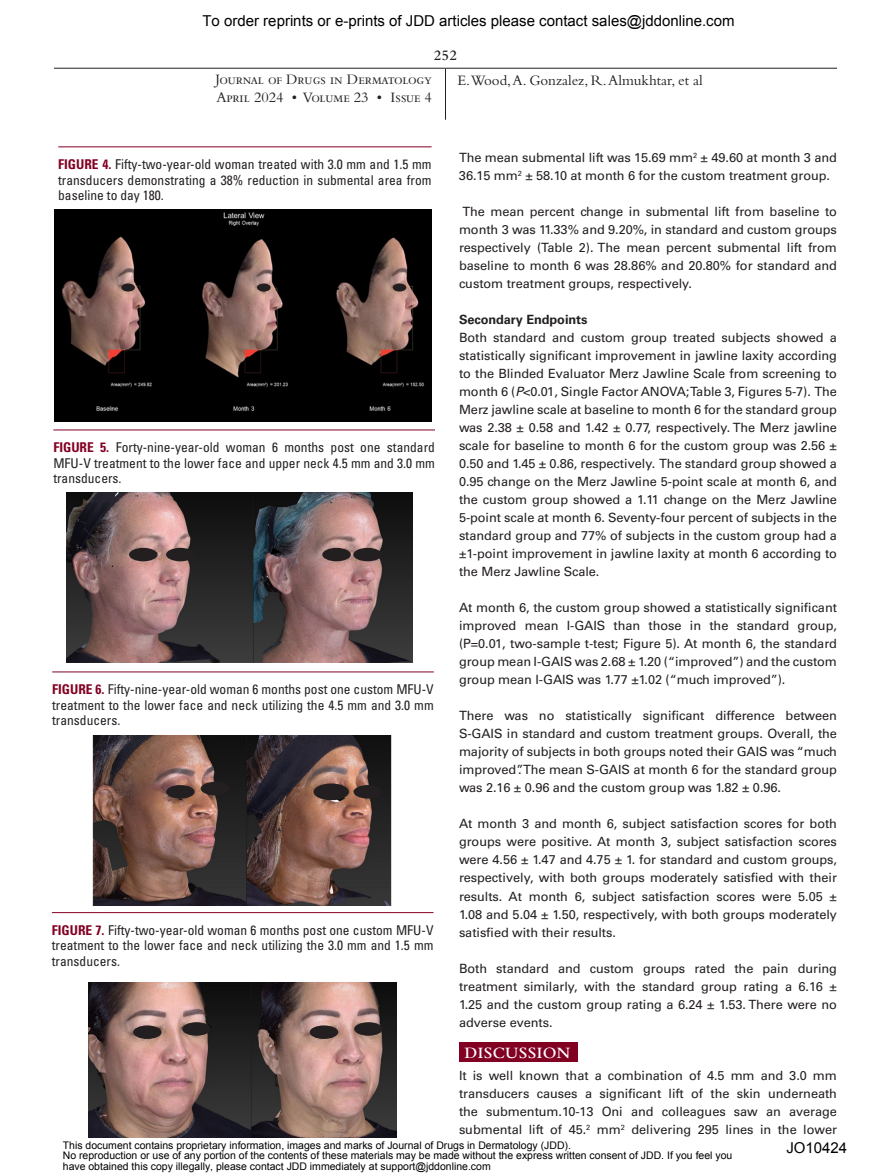
<style>
.page{position:relative;width:891px;height:1175px;background:#fff}
.page>*{position:absolute;margin:0;border:0;box-sizing:border-box;transform-origin:0 0}
.t1{font:600 16.5px "Bembo Std";letter-spacing:.02em;color:#fff}
.t2{font:15px "Arial";color:#000}
.t3{font:15px/18px "Bembo Std";letter-spacing:-.02em;color:#231f20}
.t4{font:15px "Bembo Std";color:#231f20}
.t5{font:600 15px "Bembo Std";color:#231f20}
.t6{font:condensed 13.5px/15.8px "Univers LT Std";color:#231f20;text-align:justify}
.t7{font:12.75px/18px "Univers LT Std";letter-spacing:-.005em;color:#231f20;text-align:justify}
.t8{font:700 12.75px "Univers LT Std";letter-spacing:-.005em;color:#231f20}
.t9{font:10.5px/10.5px "Arial";color:#000}
.s1{font-weight:700;color:#820123}
.s2{font-style:italic}
</style>
<div class="page">
<hr style="left:54px;top:68px;width:261px;height:1px;background:#231f20">
<hr style="left:315px;top:68px;width:131px;height:1px;background:#231f20">
<hr style="left:446px;top:68px;width:130px;height:1px;background:#231f20">
<hr style="left:576px;top:68px;width:261px;height:1px;background:#231f20">
<hr style="left:445px;top:69px;width:1px;height:51px;background:#231f20">
<div style="left:459px;top:1042px;width:119px;height:20px;background:#820123"></div>
<hr style="left:58px;top:146px;width:374px;height:1px;background:#820123">
<img style="left:54px;top:210px;width:378px;height:211px">
<div style="left:121px;top:283px;width:14px;height:8px;background:#231f20;border-radius:50%"></div>
<div style="left:257px;top:283px;width:14px;height:8px;background:#231f20;border-radius:50%"></div>
<div style="left:393px;top:283px;width:13px;height:8px;background:#231f20;border-radius:50%"></div>
<img style="left:66px;top:492px;width:347px;height:171px">
<hr style="left:53px;top:429px;width:382px;height:1px;background:#820123">
<div style="left:129px;top:548px;width:29px;height:13px;background:#231f20;border-radius:50%"></div>
<div style="left:166px;top:548px;width:29px;height:13px;background:#231f20;border-radius:50%"></div>
<div style="left:322px;top:548px;width:29px;height:13px;background:#231f20;border-radius:50%"></div>
<img style="left:92px;top:735px;width:300px;height:170px">
<hr style="left:52px;top:671px;width:382px;height:1px;background:#820123">
<div style="left:166px;top:785px;width:29px;height:13px;background:#231f20;border-radius:50%"></div>
<div style="left:201px;top:782px;width:28px;height:13px;background:#231f20;border-radius:50%"></div>
<div style="left:314px;top:783px;width:35px;height:17px;background:#231f20;border-radius:50%"></div>
<div style="left:354px;top:785px;width:28px;height:13px;background:#231f20;border-radius:50%"></div>
<img style="left:88px;top:982px;width:308px;height:155px">
<hr style="left:52px;top:912px;width:382px;height:1px;background:#820123">
<div style="left:133px;top:1025px;width:29px;height:14px;background:#231f20;border-radius:50%"></div>
<div style="left:182px;top:1022px;width:29px;height:13px;background:#231f20;border-radius:50%"></div>
<div style="left:310px;top:1025px;width:28px;height:14px;background:#231f20;border-radius:50%"></div>
<div style="left:354px;top:1022px;width:29px;height:13px;background:#231f20;border-radius:50%"></div>
<svg style="left:351px;top:492px;width:62px;height:81px;background:#584747"></svg>
<p class="t2" style="left:202px;top:11px;width:534px">To order reprints or e-prints of JDD articles please contact sales@jddonline.com</p>
<p class="t5" style="left:434px;top:47px;width:25px">252</p>
<p class="t3" style="left:216px;top:70px;width:218px">Journal of Drugs in Dermatology<br>April 2024 • Volume 23 • Issue 4</p>
<p class="t4" style="left:457px;top:72px;width:247px">E.Wood, A. Gonzalez, R. Almukhtar, et al</p>
<p class="t6" style="left:58px;top:156px;width:375px"><span class="s1">FIGURE 4.</span> Fifty-two-year-old woman treated with 3.0 mm and 1.5 mm transducers demonstrating a 38% reduction in submental area from baseline to day 180.</p>
<p class="t6" style="left:53px;top:439px;width:383px"><span class="s1">FIGURE 5.</span> Forty-nine-year-old woman 6 months post one standard MFU-V treatment to the lower face and upper neck 4.5 mm and 3.0 mm transducers.</p>
<p class="t6" style="left:52px;top:681px;width:383px"><span class="s1">FIGURE 6.</span> Fifty-nine-year-old woman 6 months post one custom MFU-V treatment to the lower face and neck utilizing the 4.5 mm and 3.0 mm transducers.</p>
<p class="t6" style="left:52px;top:921px;width:383px"><span class="s1">FIGURE 7.</span> Fifty-two-year-old woman 6 months post one custom MFU-V treatment to the lower face and neck utilizing the 3.0 mm and 1.5 mm transducers.</p>
<p class="t7" style="left:459px;top:149px;width:380px">The mean submental lift was 15.69 mm<sup>2</sup> ± 49.60 at month 3 and<br>36.15 mm<sup>2</sup> ± 58.10 at month 6 for the custom treatment group.</p>
<p class="t7" style="left:459px;top:203px;width:380px">The mean percent change in submental lift from baseline to month 3 was 11.33% and 9.20%, in standard and custom groups respectively (Table 2). The mean percent submental lift from baseline to month 6 was 28.86% and 20.80% for standard and custom treatment groups, respectively.</p>
<p class="t8" style="left:459px;top:312px;width:130px">Secondary Endpoints</p>
<p class="t7" style="left:459px;top:329px;width:380px">Both standard and custom group treated subjects showed a statistically significant improvement in jawline laxity according to the Blinded Evaluator Merz Jawline Scale from screening to month 6 (<span class="s2">P</span>&lt;0.01, Single Factor ANOVA; Table 3, Figures 5-7). The Merz jawline scale at baseline to month 6 for the standard group was 2.38 ± 0.58 and 1.42 ± 0.77, respectively. The Merz jawline scale for baseline to month 6 for the custom group was 2.56 ± 0.50 and 1.45 ± 0.86, respectively. The standard group showed a 0.95 change on the Merz Jawline 5-point scale at month 6, and the custom group showed a 1.11 change on the Merz Jawline 5-point scale at month 6. Seventy-four percent of subjects in the standard group and 77% of subjects in the custom group had a ±1-point improvement in jawline laxity at month 6 according to the Merz Jawline Scale.</p>
<p class="t7" style="left:459px;top:599px;width:380px">At month 6, the custom group showed a statistically significant improved mean I-GAIS than those in the standard group, (P=0.01, two-sample t-test; Figure 5). At month 6, the standard group mean I-GAIS was 2.68 ± 1.20 (“improved”) and the custom group mean I-GAIS was 1.77 ±1.02 (“much improved”).</p>
<p class="t7" style="left:459px;top:707px;width:380px">There was no statistically significant difference between S-GAIS in standard and custom treatment groups. Overall, the majority of subjects in both groups noted their GAIS was “much improved”. The mean S-GAIS at month 6 for the standard group was 2.16 ± 0.96 and the custom group was 1.82 ± 0.96.</p>
<p class="t7" style="left:459px;top:815px;width:380px">At month 3 and month 6, subject satisfaction scores for both groups were positive. At month 3, subject satisfaction scores were 4.56 ± 1.47 and 4.75 ± 1. for standard and custom groups, respectively, with both groups moderately satisfied with their results. At month 6, subject satisfaction scores were 5.05 ± 1.08 and 5.04 ± 1.50, respectively, with both groups moderately satisfied with their results.</p>
<p class="t7" style="left:459px;top:959px;width:380px">Both standard and custom groups rated the pain during treatment similarly, with the standard group rating a 6.16 ± 1.25 and the custom group rating a 6.24 ± 1.53. There were no adverse events.</p>
<p class="t1" style="left:464px;top:1043px;width:107px">DISCUSSION</p>
<p class="t7" style="left:459px;top:1067px;width:380px">It is well known that a combination of 4.5 mm and 3.0 mm transducers causes a significant lift of the skin underneath the submentum.10-13 Oni and colleagues saw an average submental lift of 45.<sup>2</sup> mm<sup>2</sup> delivering 295 lines in the lower</p>
<p class="t9" style="left:63px;top:1139px;width:671px">This document contains proprietary information, images and marks of Journal of Drugs in Dermatology (JDD).<br>No reproduction or use of any portion of the contents of these materials may be made without the express written consent of JDD. If you feel you have obtained this copy illegally, please contact JDD immediately at support@jddonline.com</p>
<p class="t2" style="left:786px;top:1137px;width:62px">JO10424</p>
</div>
